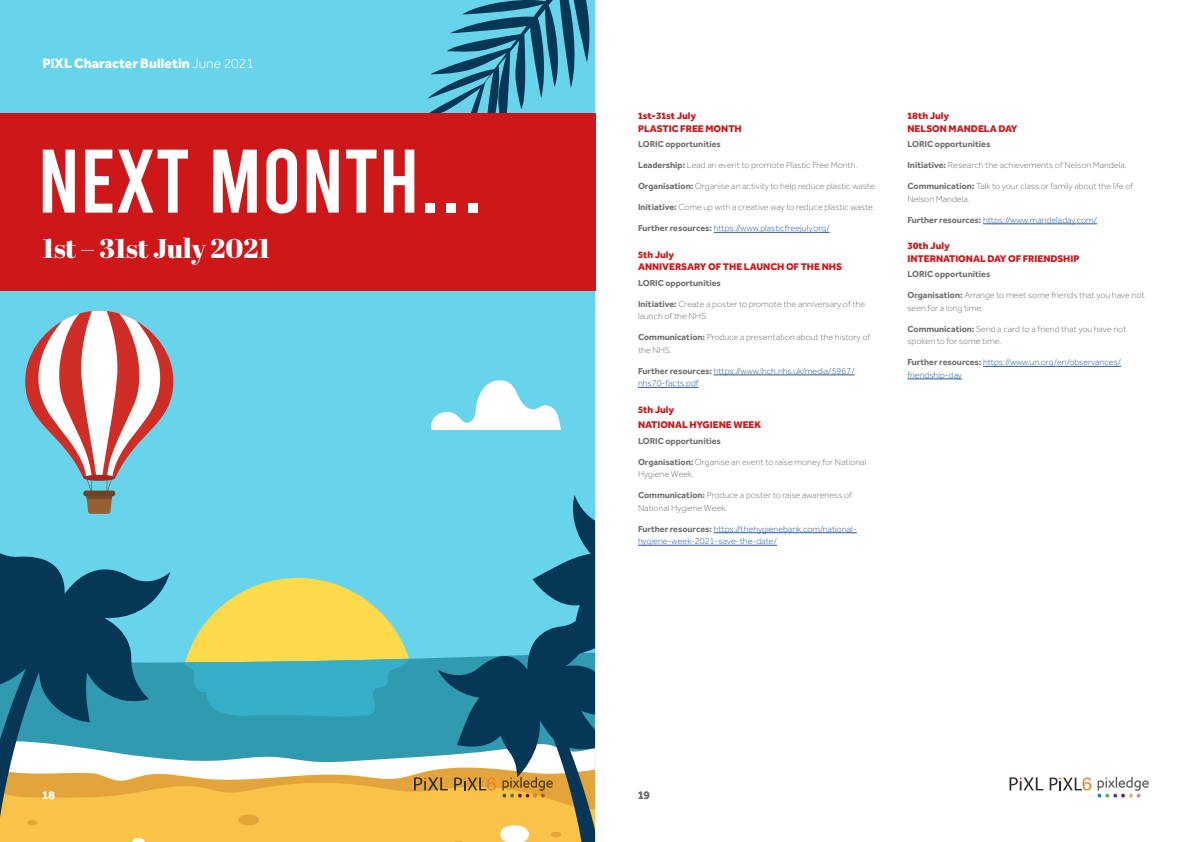
<style>
.page{position:relative;width:1191px;height:842px;background:#fff}
.page>*{position:absolute;margin:0;border:0;box-sizing:border-box;transform-origin:0 0}
.t1{font:90px "Bebas";color:#fff}
.t2{font:27px "Abril Fatface";color:#fff}
.t3{font:800 14px "Effra";color:#fff}
.t4{font:800 12px "Effra";color:#fff}
.t5{font:800 12px "Effra";color:#6e6e6e}
.t6{font:800 10px/12.5px "Effra";color:#cd1719}
.t7{font:300 9px/12.5px "Effra";color:#6e6e6e}
.t8{font:300 9px/12.5px "Effra";color:#275b9b}
.t9{font:700 9px "Effra";color:#6e6e6e}
.s1{font-weight:300}
.s2{font-weight:700}
.s3{font-weight:700;color:#6e6e6e}
</style>
<div class="page">
<div style="left:0;top:0;width:595px;height:667px;background:#67d4eb"></div>
<svg style="left:431px;top:380px;width:130px;height:50px"></svg>
<div style="left:180px;top:578px;width:235px;height:234px;background:#fcda4a;border-radius:50%"></div>
<svg style="left:170px;top:652px;width:268px;height:87px;fill:#309ab0"></svg>
<svg style="left:427px;top:0;width:163px;height:113px"></svg>
<svg style="left:25px;top:311px;width:148px;height:203px"></svg>
<svg style="left:0;top:553px;width:170px;height:186px;fill:#063756"></svg>
<svg style="left:438px;top:495px;width:157px;height:244px"></svg>
<svg style="left:184px;top:659px;width:225px;height:59px;background:#3aaabd"></svg>
<svg style="left:0;top:739px;width:595px;height:103px;background:#cebc78"></svg>
<hr style="left:713px;top:232px;width:116px;height:1px;background:#275b9b">
<hr style="left:713px;top:375px;width:141px;height:1px;background:#275b9b">
<hr style="left:638px;top:387px;width:60px;height:1px;background:#275b9b">
<hr style="left:713px;top:533px;width:144px;height:1px;background:#275b9b">
<hr style="left:638px;top:545px;width:139px;height:1px;background:#275b9b">
<hr style="left:983px;top:224px;width:114px;height:1px;background:#275b9b">
<hr style="left:983px;top:366px;width:138px;height:1px;background:#275b9b">
<hr style="left:907px;top:379px;width:55px;height:1px;background:#275b9b">
<svg style="left:1009px;top:777px;width:34px;height:13px"></svg>
<svg style="left:1049px;top:777px;width:42px;height:13px"></svg>
<img style="left:499px;top:777px;width:54px;height:22px">
<img style="left:1097px;top:777px;width:51px;height:21px">
<div style="left:0;top:113px;width:595px;height:178px;background:#cd1719"></div>
<h3 class="t3" style="left:43px;top:54px;width:213px">PiXL Character Bulletin <span class="s1">June 2021</span></h3>
<h1 class="t1" style="left:38px;top:136px;width:447px">NEXT MONTH...</h1>
<h2 class="t2" style="left:43px;top:230px;width:229px">1st – 31st July 2021</h2>
<h3 class="t4" style="left:43px;top:787px;width:14px">18</h3>
<p class="t6" style="left:638px;top:109px;width:105px">1st-31st July<br>PLASTIC FREE MONTH</p>
<p class="t9" style="left:638px;top:139px;width:84px">LORIC opportunities</p>
<p class="t7" style="left:638px;top:159px;width:221px"><span class="s2">Leadership:</span> Lead an event to promote Plastic Free Month.</p>
<p class="t7" style="left:638px;top:180px;width:240px"><span class="s2">Organisation:</span> Organise an activity to help reduce plastic waste.</p>
<p class="t7" style="left:638px;top:201px;width:238px"><span class="s2">Initiative:</span> Come up with a creative way to reduce plastic waste.</p>
<p class="t8" style="left:638px;top:222px;width:193px"><span class="s3">Further resources:</span> https://www.plasticfreejuly.org/</p>
<p class="t6" style="left:638px;top:248px;width:205px">5th July<br>ANNIVERSARY OF THE LAUNCH OF THE NHS</p>
<p class="t9" style="left:638px;top:277px;width:84px">LORIC opportunities</p>
<p class="t7" style="left:638px;top:297px;width:229px"><span class="s2">Initiative:</span> Create a poster to promote the anniversary of the launch of the NHS.</p>
<p class="t7" style="left:638px;top:331px;width:234px"><span class="s2">Communication:</span> Produce a presentation about the history of the NHS.</p>
<p class="t8" style="left:638px;top:364px;width:218px"><span class="s3">Further resources:</span> https://www.lhch.nhs.uk/media/5967/ nhs70-facts.pdf</p>
<p class="t6" style="left:638px;top:402px;width:125px;line-height:15.3px">5th July<br>NATIONAL HYGIENE WEEK</p>
<p class="t9" style="left:638px;top:435px;width:84px">LORIC opportunities</p>
<p class="t7" style="left:638px;top:455px;width:230px"><span class="s2">Organisation:</span> Organise an event to raise money for National<br>Hygiene Week.</p>
<p class="t7" style="left:638px;top:489px;width:215px"><span class="s2">Communication:</span> Produce a poster to raise awareness of<br>National Hygiene Week.</p>
<p class="t8" style="left:638px;top:522px;width:220px"><span class="s3">Further resources:</span> https://thehygienebank.com/national&shy;hygiene-week-2021-save-the-date/</p>
<p class="t6" style="left:907px;top:109px;width:112px">18th July<br>NELSON MANDELA DAY</p>
<p class="t9" style="left:907px;top:139px;width:84px">LORIC opportunities</p>
<p class="t7" style="left:907px;top:159px;width:221px"><span class="s2">Initiative:</span> Research the achievements of Nelson Mandela.</p>
<p class="t7" style="left:907px;top:180px;width:227px"><span class="s2">Communication:</span> Talk to your class or family about the life of<br>Nelson Mandela.</p>
<p class="t8" style="left:907px;top:213px;width:191px"><span class="s3">Further resources:</span> https://www.mandeladay.com/</p>
<p class="t6" style="left:907px;top:240px;width:173px">30th July<br>INTERNATIONAL DAY OF FRIENDSHIP</p>
<p class="t9" style="left:907px;top:269px;width:84px">LORIC opportunities</p>
<p class="t7" style="left:907px;top:289px;width:239px"><span class="s2">Organisation:</span> Arrange to meet some friends that you have not seen for a long time.</p>
<p class="t7" style="left:907px;top:322px;width:221px"><span class="s2">Communication:</span> Send a card to a friend that you have not spoken to for some time.</p>
<p class="t8" style="left:907px;top:356px;width:215px"><span class="s3">Further resources:</span> https://www.un.org/en/observances/ friendship-day</p>
<h3 class="t5" style="left:638px;top:788px;width:14px">19</h3>
</div>
